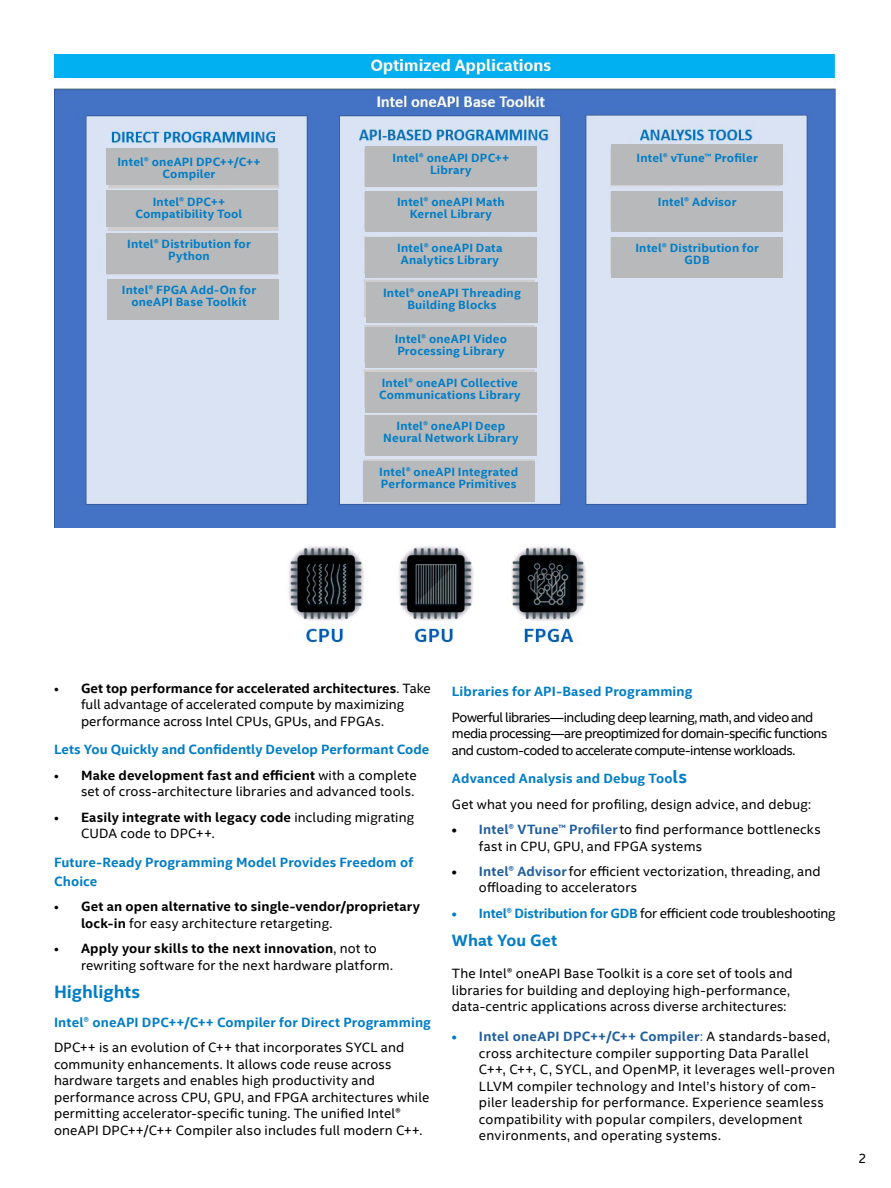
<style>
.page{position:relative;width:891px;height:1188px;background:#fff}
.page>*{position:absolute;margin:0;border:0;box-sizing:border-box;transform-origin:0 0}
.t1{font:700 18px "Intel Clear";color:#007dc5}
.t2{font:700 16.5px "Intel Clear";letter-spacing:.005em;color:#007dc5}
.t3{font:13.5px/16.5px "Intel Clear";letter-spacing:.01em;color:#000}
.t4{font:700 13.5px/19.5px "Intel Clear";letter-spacing:.01em;color:#007dc5}
.t5{font:13.5px/16.5px "Intel Clear";letter-spacing:-.04em;color:#000}
.t6{font:700 13.5px/16.5px "Intel Clear";letter-spacing:.015em;color:#000}
.t7{font:13.5px "Intel Clear";letter-spacing:-.02em;color:#000}
.t8{font:700 12px/12px "Intel Clear";letter-spacing:.015em;color:#007dc5;text-align:center}
.s1{font-weight:700}
.s2{font-weight:400}
.s3{font-weight:700;color:#007dc5}
.s4{font-weight:700;font-size:18px;color:#007dc5}
.s5{font-weight:700;color:#215e9e}
.s6{color:#215e9e}
</style>
<div class="page">
<img style="left:54px;top:54px;width:783px;height:473px">
<img style="left:288px;top:546px;width:298px;height:100px">
<div style="left:106px;top:149px;width:171px;height:36px;background:#b7b9bb"></div>
<div style="left:106px;top:191px;width:171px;height:36px;background:#b7b9bb"></div>
<div style="left:106px;top:233px;width:171px;height:41px;background:#b7b9bb"></div>
<div style="left:108px;top:279px;width:171px;height:41px;background:#b7b9bb"></div>
<div style="left:365px;top:147px;width:172px;height:40px;background:#b7b9bb"></div>
<div style="left:363px;top:461px;width:171px;height:40px;background:#b7b9bb"></div>
<div style="left:611px;top:144px;width:172px;height:41px;background:#b7b9bb"></div>
<div style="left:611px;top:191px;width:172px;height:40px;background:#b7b9bb"></div>
<div style="left:611px;top:237px;width:172px;height:41px;background:#b7b9bb"></div>
<div style="left:365px;top:191px;width:172px;height:40px;background:#b7b9bb"></div>
<div style="left:365px;top:237px;width:172px;height:41px;background:#b7b9bb"></div>
<div style="left:366px;top:282px;width:172px;height:41px;background:#b7b9bb"></div>
<div style="left:365px;top:327px;width:172px;height:41px;background:#b7b9bb"></div>
<div style="left:365px;top:372px;width:172px;height:40px;background:#b7b9bb"></div>
<div style="left:365px;top:415px;width:172px;height:41px;background:#b7b9bb"></div>
<p class="t8" style="left:117px;top:155px;width:145px">Intel® oneAPI DPC++/C++<br>Compiler</p>
<p class="t8" style="left:136px;top:196px;width:108px">Intel® DPC++<br>Compatibility Tool</p>
<p class="t8" style="left:127px;top:237px;width:125px">Intel® Distribution for<br>Python</p>
<p class="t8" style="left:122px;top:284px;width:136px">Intel® FPGA Add-On for oneAPI Base Toolkit</p>
<p class="t8" style="left:392px;top:151px;width:118px">Intel® oneAPI DPC++<br>Library</p>
<p class="t8" style="left:397px;top:196px;width:109px">Intel® oneAPI Math<br>Kernel Library</p>
<p class="t8" style="left:397px;top:242px;width:107px">Intel® oneAPI Data<br>Analytics Library</p>
<p class="t8" style="left:383px;top:287px;width:139px">Intel® oneAPI Threading<br>Building Blocks</p>
<p class="t8" style="left:395px;top:332px;width:114px;text-align:left">Intel® oneAPI Video<br>Processing Library</p>
<p class="t8" style="left:379px;top:376px;width:143px;text-align:left">Intel® oneAPI Collective<br>Communications Library</p>
<p class="t8" style="left:383px;top:420px;width:137px">Intel® oneAPI Deep<br>Neural Network Library</p>
<p class="t8" style="left:379px;top:465px;width:141px;text-align:left">Intel® oneAPI Integrated<br>Performance Primitives</p>
<p class="t8" style="left:637px;top:151px;width:123px">Intel® vTune™ Profiler</p>
<p class="t8" style="left:658px;top:196px;width:80px">Intel® Advisor</p>
<p class="t8" style="left:635px;top:242px;width:125px">Intel® Distribution for<br>GDB</p>
<p class="t3" style="left:81px;top:680px;width:351px;text-indent:-27px">• <span class="s1">Get top performance for accelerated architectures</span>. Take full advantage of accelerated compute by maximizing performance across Intel CPUs, GPUs, and FPGAs.</p>
<p class="t4" style="left:54px;top:740px;width:377px">Lets You Quickly and Confidently Develop Performant Code</p>
<p class="t3" style="left:54px;top:766px;width:364px;text-align:right">• <span class="s1">Make development fast and efficient</span> with a complete set of cross-architecture libraries and advanced tools.</p>
<p class="t3" style="left:81px;top:808px;width:335px;text-indent:-27px">• <span class="s1">Easily integrate with legacy code</span> including migrating<br>CUDA code to DPC++.</p>
<p class="t4" style="left:54px;top:852px;width:361px">Future-Ready Programming Model Provides Freedom of<br>Choice</p>
<p class="t6" style="left:81px;top:898px;width:341px;text-indent:-27px"><span class="s2">•</span> Get an open alternative to single-vendor/proprietary lock-in <span class="s2">for easy architecture retargeting.</span></p>
<p class="t3" style="left:81px;top:940px;width:313px;text-indent:-27px">• <span class="s1">Apply your skills to the next innovation</span>, not to rewriting software for the next hardware platform.</p>
<h1 class="t1" style="left:54px;top:980px;width:88px">Highlights</h1>
<p class="t4" style="left:54px;top:1012px;width:378px">Intel® oneAPI DPC++/C++ Compiler for Direct Programming</p>
<p class="t3" style="left:54px;top:1039px;width:377px">DPC++ is an evolution of C++ that incorporates SYCL and community enhancements. It allows code reuse across hardware targets and enables high productivity and performance across CPU, GPU, and FPGA architectures while permitting accelerator-specific tuning. The unified Intel® oneAPI DPC++/C++ Compiler also includes full modern C++.</p>
<p class="t4" style="left:452px;top:682px;width:242px">Libraries for API-Based Programming</p>
<p class="t5" style="left:452px;top:708px;width:377px">Powerful libraries—including deep learning, math, and video and media processing—are preoptimized for domain-specific functions and custom-coded to accelerate compute-intense workloads.</p>
<p class="t3" style="left:452px;top:765px;width:361px;line-height:25.5px"><span class="s3">Advanced Analysis and Debug Too</span><span class="s4">ls<br></span>Get what you need for profiling, design advice, and debug:</p>
<p class="t3" style="left:479px;top:821px;width:343px;text-indent:-27px"><span class="s1">•</span> <span class="s5">Intel® VTune™ Profiler</span>to find performance bottlenecks fast in CPU, GPU, and FPGA systems</p>
<p class="t3" style="left:479px;top:863px;width:343px;text-indent:-27px"><span class="s1">•</span> <span class="s5">Intel® Advisor</span>for efficient vectorization, threading, and offloading to accelerators</p>
<p class="t7" style="left:452px;top:904px;width:385px"><span class="s3">• Intel® Distribution for GDB</span> for efficient code troubleshooting</p>
<p class="t2" style="left:452px;top:929px;width:107px">What You Get</p>
<p class="t3" style="left:452px;top:965px;width:342px">The Intel® oneAPI Base Toolkit is a core set of tools and libraries for building and deploying high-performance, data-centric applications across diverse architectures:</p>
<p class="t3" style="left:479px;top:1028px;width:358px;text-indent:-27px"><span class="s3">•</span> <span class="s5">Intel oneAPI DPC++/C++ Compiler</span><span class="s6">:</span> A standards-based, cross architecture compiler supporting Data Parallel C++, C++, C, SYCL, and OpenMP, it leverages well-proven LLVM compiler technology and Intel’s history of com&shy;piler leadership for performance. Experience seamless compatibility with popular compilers, development environments, and operating systems.</p>
<p class="t3" style="left:858px;top:1150px;width:10px">2</p>
</div>
